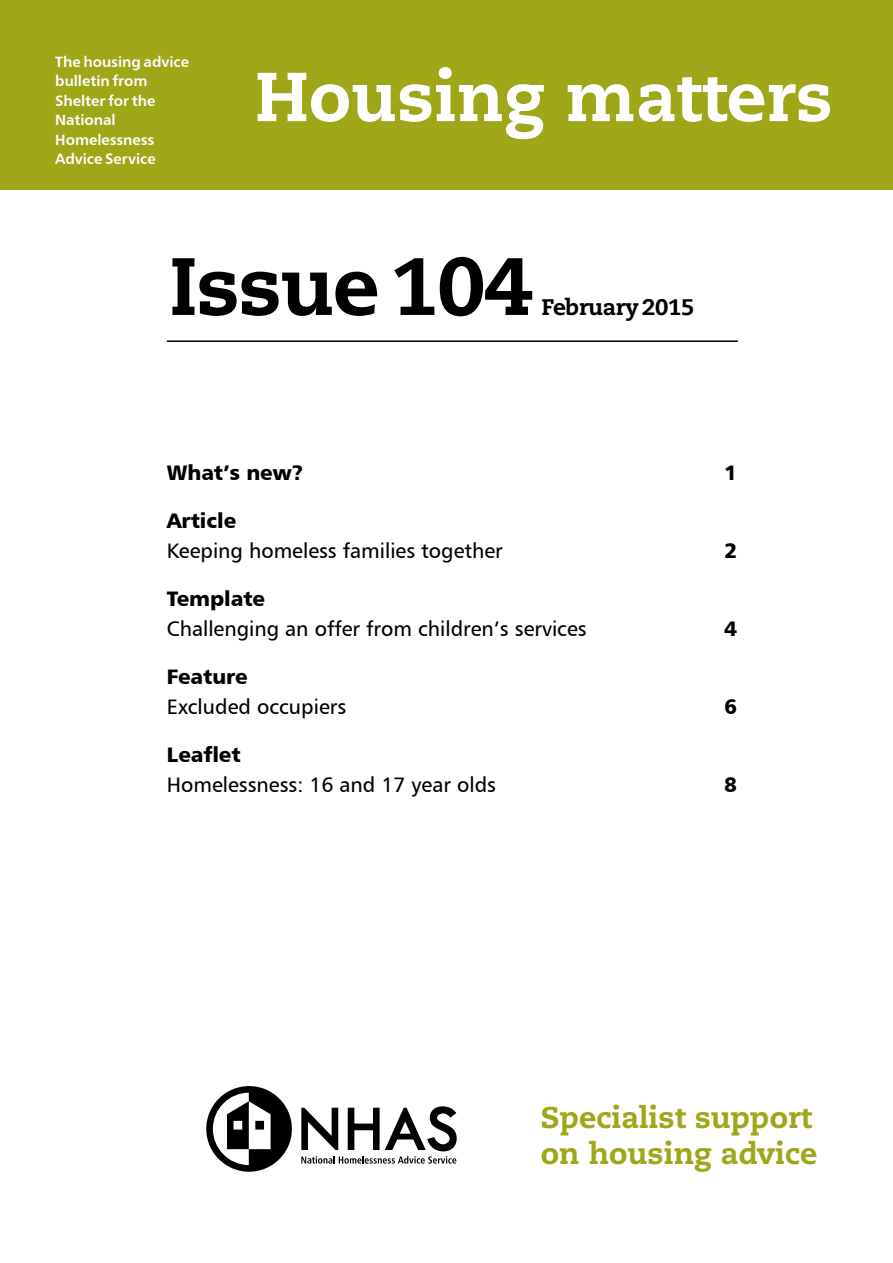
<style>
.page{position:relative;width:893px;height:1263px;background:#fff}
.page>*{position:absolute;margin:0;border:0;box-sizing:border-box;transform-origin:0 0}
.t1{font:800 81px "Caecilia LT Std";letter-spacing:-.02em;color:#000}
.t2{font:800 69px "Caecilia LT Std";color:#fff}
.t3{font:800 30px/36px "Caecilia LT Std";color:#9fa617}
.t4{font:800 22.5px "Caecilia LT Std";letter-spacing:-.015em;color:#000}
.t5{font:21px "Humanist 777 BT Roman B";color:#000}
.t6{font:21px "Humanist 777 BT Black B";letter-spacing:-.005em;color:#000}
.t7{font:15px/19.5px "Humanist 777 BT Bold B";letter-spacing:-.005em;color:#fff}
</style>
<div class="page">
<hr style="left:167px;top:340px;width:571px;height:2px;background:#000">
<svg style="left:206px;top:1086px;width:86px;height:86px"></svg>
<svg style="left:301px;top:1106px;width:156px;height:57px"></svg>
<div style="left:0;top:0;width:893px;height:189px;background:#9fa617"></div>
<p class="t7" style="left:55px;top:51px;width:135px">The housing advice bulletin from<br>Shelter for the<br>National<br>Homelessness<br>Advice Service</p>
<h2 class="t2" style="left:255px;top:54px;width:579px">Housing matters</h2>
<h1 class="t1" style="left:169px;top:236px;width:364px">Issue 104</h1>
<p class="t4" style="left:541px;top:293px;width:155px">February 2015</p>
<p class="t6" style="left:167px;top:459px;width:138px">What’s new?</p>
<p class="t6" style="left:724px;top:459px;width:14px">1</p>
<p class="t6" style="left:167px;top:507px;width:71px">Article</p>
<p class="t5" style="left:167px;top:538px;width:337px">Keeping homeless families together</p>
<p class="t6" style="left:724px;top:537px;width:14px">2</p>
<p class="t6" style="left:167px;top:585px;width:100px">Template</p>
<p class="t5" style="left:167px;top:616px;width:421px">Challenging an offer from children’s services</p>
<p class="t6" style="left:724px;top:615px;width:14px">4</p>
<p class="t6" style="left:167px;top:663px;width:82px">Feature</p>
<p class="t5" style="left:167px;top:694px;width:181px">Excluded occupiers</p>
<p class="t6" style="left:724px;top:694px;width:14px">6</p>
<p class="t6" style="left:167px;top:742px;width:75px">Leaflet</p>
<p class="t5" style="left:167px;top:772px;width:331px">Homelessness: 16 and 17 year olds</p>
<p class="t6" style="left:724px;top:772px;width:14px">8</p>
<h3 class="t3" style="left:541px;top:1099px;width:278px">Specialist support on housing advice</h3>
</div>
